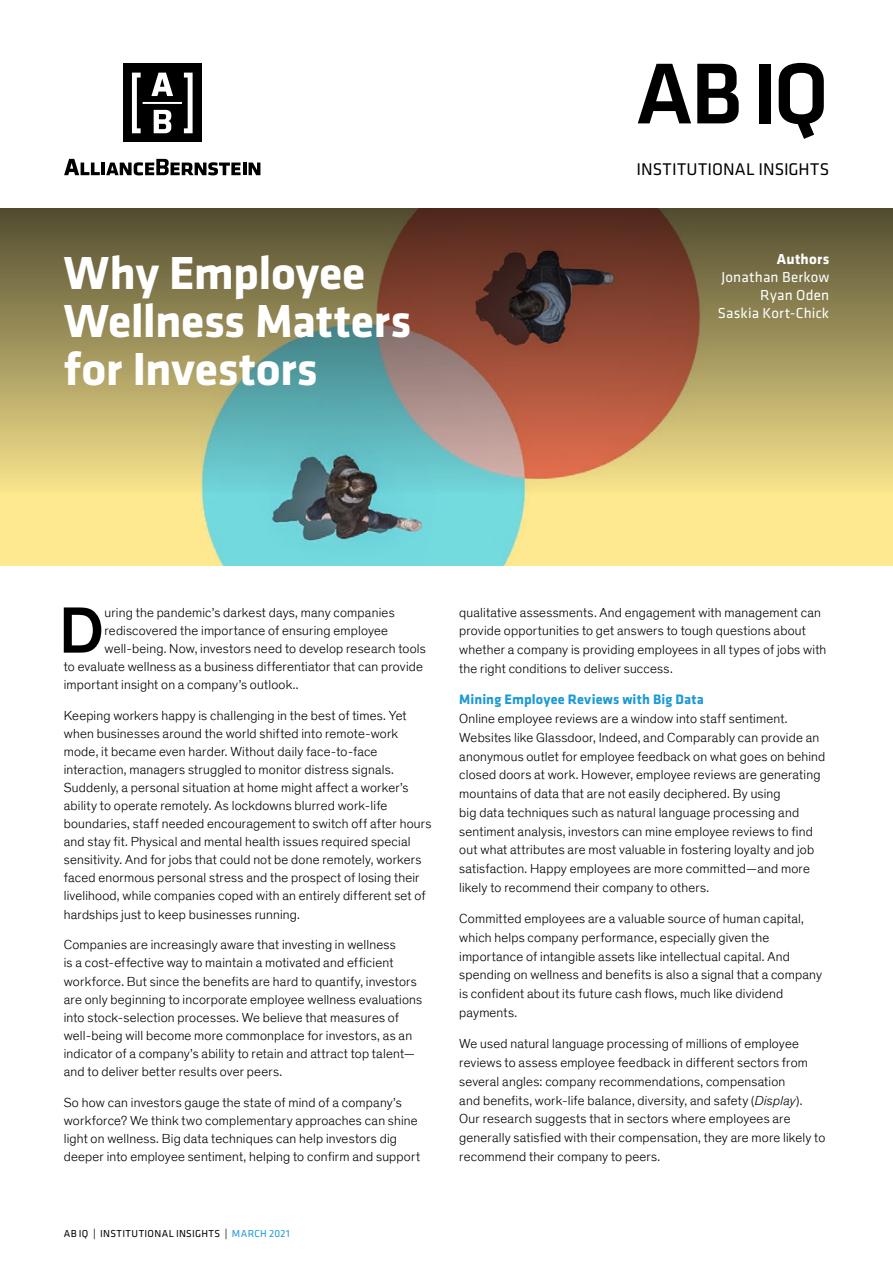
<style>
.page{position:relative;width:893px;height:1263px;background:#fff}
.page>*{position:absolute;margin:0;border:0;box-sizing:border-box;transform-origin:0 0}
.t1{font:500 89.55px "Klavika";color:#000}
.t2{font:500 66.45px "Theinhardt";color:#000}
.t3{font:700 48px/48px "Klavika";letter-spacing:-.01em;color:#fff}
.t4{font:17.55px "Klavika";letter-spacing:.015em;color:#000}
.t5{font:15px/18px "Klavika";letter-spacing:.01em;color:#fff;text-align:right}
.t6{font:700 15px "Klavika";letter-spacing:.015em;color:#fff}
.t7{font:700 14.25px "Klavika";letter-spacing:.01em;color:#1c9ad6}
.t8{font:300 13.5px/18.8px "Theinhardt";letter-spacing:.015em;color:#000}
.t9{font:10.5px "Klavika";letter-spacing:.035em;color:#000}
.s1{color:#1c9ad6}
.s2{font-style:italic}
</style>
<div class="page">
<img style="left:0;top:531px;width:893px;height:35px">
<svg style="left:0;top:208px;width:893px;height:323px;background:#978c65"></svg>
<div style="left:123px;top:64px;width:79px;height:78px;background:#000"></div>
<svg style="left:132px;top:73px;width:61px;height:60px"></svg>
<svg style="left:64px;top:159px;width:36px;height:16px"></svg>
<hr style="left:101px;top:163px;width:4px;height:12px;background:#000">
<svg style="left:106px;top:159px;width:154px;height:16px"></svg>
<h3 class="t3" style="left:64px;top:247px;width:349px">Why Employee<br>Wellness Matters for Investors</h3>
<h1 class="t1" style="left:635px;top:33px;width:195px">AB IQ</h1>
<p class="t4" style="left:637px;top:158px;width:194px">INSTITUTIONAL INSIGHTS</p>
<p class="t6" style="left:777px;top:248px;width:54px">Authors</p>
<p class="t5" style="left:718px;top:268px;width:113px">Jonathan Berkow<br>Ryan Oden<br>Saskia Kort-Chick</p>
<h2 class="t2" style="left:59px;top:591px;width:47px">D</h2>
<p class="t8" style="left:105px;top:603px;width:292px">uring the pandemic’s darkest days, many companies</p>
<p class="t8" style="left:105px;top:621px;width:285px">rediscovered the importance of ensuring employee</p>
<p class="t8" style="left:105px;top:639px;width:323px">well-being. Now, investors need to develop research tools</p>
<p class="t8" style="left:64px;top:657px;width:361px">to evaluate wellness as a business differentiator that can provide</p>
<p class="t8" style="left:64px;top:675px;width:236px">important insight on a company’s outlook..</p>
<p class="t8" style="left:64px;top:706px;width:369px;line-height:18.1px">Keeping workers happy is challenging in the best of times. Yet when businesses around the world shifted into remote-work mode, it became even harder. Without daily face-to-face interaction, managers struggled to monitor distress signals.<br>Suddenly, a personal situation at home might affect a worker’s ability to operate remotely. As lockdowns blurred work-life boundaries, staff needed encouragement to switch off after hours and stay fit. Physical and mental health issues required special sensitivity. And for jobs that could not be done remotely, workers faced enormous personal stress and the prospect of losing their livelihood, while companies coped with an entirely different set of hardships just to keep businesses running.</p>
<p class="t8" style="left:64px;top:936px;width:360px;line-height:18.1px">Companies are increasingly aware that investing in wellness<br>is a cost-effective way to maintain a motivated and efficient workforce. But since the benefits are hard to quantify, investors are only beginning to incorporate employee wellness evaluations into stock-selection processes. We believe that measures of well-being will become more commonplace for investors, as an indicator of a company’s ability to retain and attract top talent— and to deliver better results over peers.</p>
<p class="t8" style="left:64px;top:1093px;width:358px;line-height:18.1px">So how can investors gauge the state of mind of a company’s workforce? We think two complementary approaches can shine light on wellness. Big data techniques can help investors dig deeper into employee sentiment, helping to confirm and support</p>
<p class="t9" style="left:64px;top:1226px;width:228px">AB IQ | INSTITUTIONAL INSIGHTS | <span class="s1">MARCH 2021</span></p>
<p class="t8" style="left:459px;top:603px;width:369px">qualitative assessments. And engagement with management can provide opportunities to get answers to tough questions about whether a company is providing employees in all types of jobs with the right conditions to deliver success.</p>
<p class="t7" style="left:459px;top:689px;width:246px">Mining Employee Reviews with Big Data</p>
<p class="t8" style="left:459px;top:709px;width:368px">Online employee reviews are a window into staff sentiment.<br>Websites like Glassdoor, Indeed, and Comparably can provide an anonymous outlet for employee feedback on what goes on behind closed doors at work. However, employee reviews are generating mountains of data that are not easily deciphered. By using<br>big data techniques such as natural language processing and sentiment analysis, investors can mine employee reviews to find out what attributes are most valuable in fostering loyalty and job satisfaction. Happy employees are more committed—and more likely to recommend their company to others.</p>
<p class="t8" style="left:459px;top:909px;width:364px">Committed employees are a valuable source of human capital, which helps company performance, especially given the importance of intangible assets like intellectual capital. And spending on wellness and benefits is also a signal that a company is confident about its future cash flows, much like dividend payments.</p>
<p class="t8" style="left:459px;top:1035px;width:368px">We used natural language processing of millions of employee reviews to assess employee feedback in different sectors from several angles: company recommendations, compensation<br>and benefits, work-life balance, diversity, and safety (<span class="s2">Display</span>).<br>Our research suggests that in sectors where employees are generally satisfied with their compensation, they are more likely to recommend their company to peers.</p>
</div>
